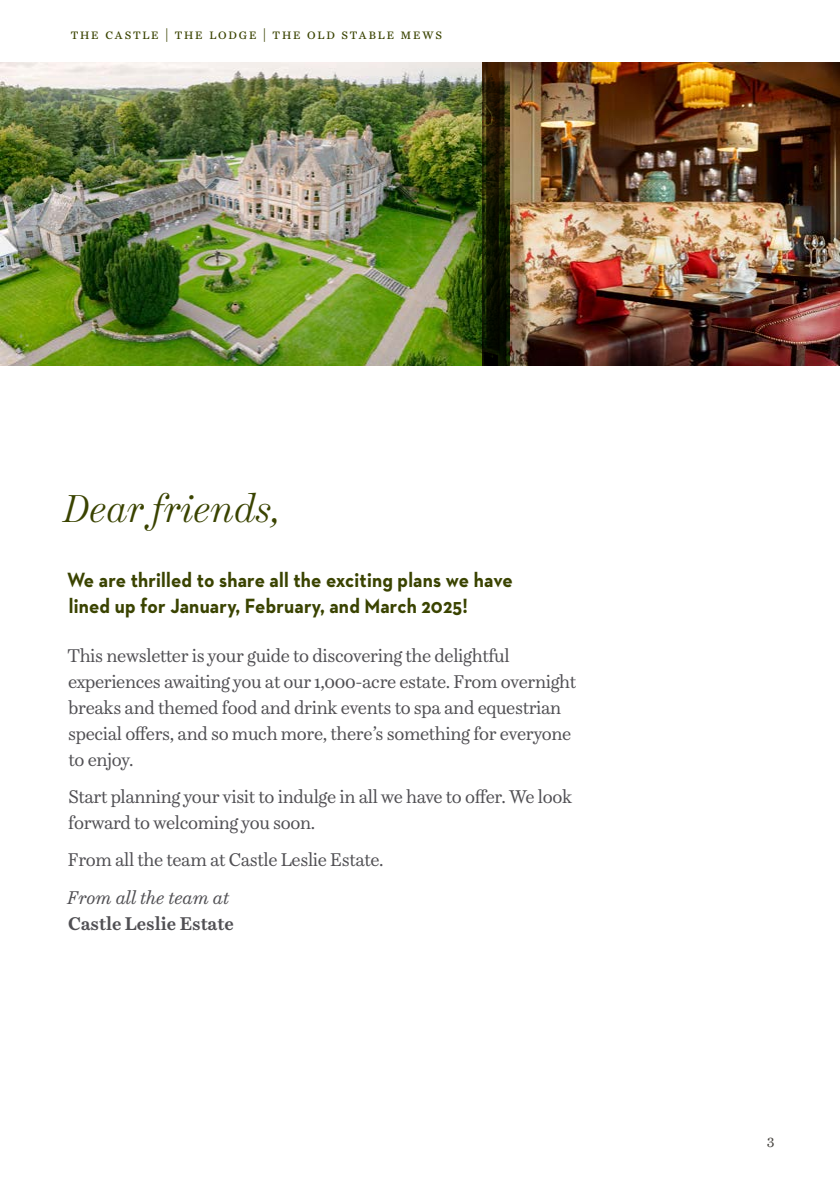
<style>
.page{position:relative;width:840px;height:1191px;background:#fff}
.page>*{position:absolute;margin:0;border:0;box-sizing:border-box;transform-origin:0 0}
.t1{font:italic 300 38px "Schotis Display";color:#3a4300}
.t2{font:700 21px/25.6px "Neutraface 2 Text";letter-spacing:.01em;color:#3a4300;scale:.91 1}
.t3{font:18px/26px "Schotis Text";letter-spacing:-.02em;color:#504f53}
.t4{font:700 18px "Schotis Text";color:#504f53}
.t5{font:italic 18px "Schotis Text";color:#504f53}
.t6{font:14px "Schotis Text";letter-spacing:.125em;color:#3a4300}
.t7{font:14px "Schotis Text";color:#45423e}
</style>
<div class="page">
<img style="left:0;top:62px;width:482px;height:304px">
<img style="left:482px;top:62px;width:357px;height:304px">
<p class="t6" style="left:71px;top:24px;width:372px">the castle | the lodge | the old stable mews</p>
<h1 class="t1" style="left:64px;top:480px;width:218px">Dear friends,</h1>
<p class="t2" style="left:67px;top:567px;width:491px">We are thrilled to share all the exciting plans we have lined up for January, February, and March 2025!</p>
<p class="t3" style="left:67px;top:642px;width:510px">This newsletter is your guide to discovering the delightful experiences awaiting you at our 1,000-acre estate. From overnight breaks and themed food and drink events to spa and equestrian special offers, and so much more, there’s something for everyone to enjoy.</p>
<p class="t3" style="left:68px;top:783px;width:505px">Start planning your visit to indulge in all we have to offer. We look forward to welcoming you soon.</p>
<p class="t3" style="left:68px;top:846px;width:317px">From all the team at Castle Leslie Estate.</p>
<p class="t5" style="left:68px;top:884px;width:163px">From all the team at</p>
<p class="t4" style="left:68px;top:909px;width:167px">Castle Leslie Estate</p>
<p class="t7" style="left:766px;top:1129px;width:9px">3</p>
</div>
